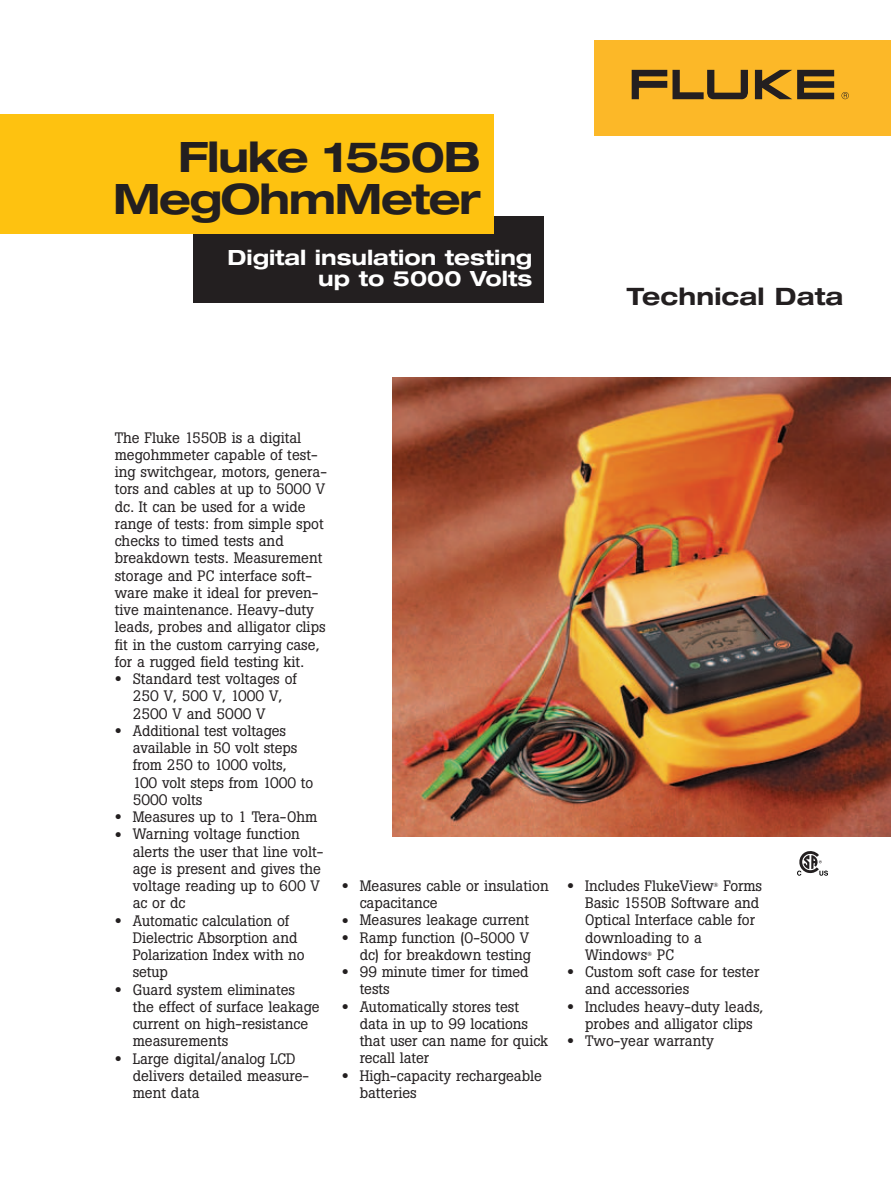
<style>
.page{position:relative;width:891px;height:1188px;background:#fff}
.page>*{position:absolute;margin:0;border:0;box-sizing:border-box;transform-origin:0 0}
.t1{font:700 expanded 42px/42px "Helvetica Neue";letter-spacing:-.035em;color:#231f20;text-align:right}
.t2{font:700 expanded 24px "Helvetica Neue";letter-spacing:.01em;color:#231f20}
.t3{font:700 expanded 21px/21px "Helvetica Neue";color:#fff;text-align:right}
.t4{font:15px/17.2px "Boton";color:#231f20}
.t5{font:6px "Boton";color:#231f20}
.s1{font-size:21px}
</style>
<div class="page">
<div style="left:193px;top:216px;width:351px;height:87px;background:#231f20"></div>
<div style="left:595px;top:41px;width:296px;height:95px;background:#fcb828"></div>
<svg style="left:632px;top:70px;width:35px;height:29px"></svg>
<svg style="left:755px;top:70px;width:79px;height:29px"></svg>
<svg style="left:673px;top:70px;width:75px;height:29px"></svg>
<svg style="left:842px;top:92px;width:7px;height:7px"></svg>
<img style="left:392px;top:378px;width:499px;height:459px">
<div style="left:0;top:115px;width:493px;height:119px;background:#fec210"></div>
<svg style="left:797px;top:851px;width:31px;height:25px"></svg>
<h1 class="t1" style="left:113px;top:140px;width:370px">Fluke 1550B<br>MegOhmMeter</h1>
<h3 class="t3" style="left:227px;top:249px;width:306px">Digital insulation testing up to 5000 Volts</h3>
<h2 class="t2" style="left:627px;top:288px;width:218px">Technical Data</h2>
<p class="t4" style="left:115px;top:430px;width:214px">The Fluke 1550B is a digital megohmmeter capable of test&shy;ing switchgear, motors, genera&shy;tors and cables at up to 5000 V dc. It can be used for a wide range of tests: from simple spot checks to timed tests and breakdown tests. Measurement storage and PC interface soft&shy;ware make it ideal for preven&shy;tive maintenance. Heavy-duty leads, probes and alligator clips fit in the custom carrying case, for a rugged field testing kit.</p>
<p class="t4" style="left:133px;top:672px;width:166px;text-indent:-18px"><span class="s1">•</span> Standard test voltages of<br>250 V, 500 V, 1000 V,<br>2500 V and 5000 V</p>
<p class="t4" style="left:133px;top:723px;width:182px;text-indent:-18px"><span class="s1">•</span> Additional test voltages available in 50 volt steps from 250 to 1000 volts,<br>100 volt steps from 1000 to<br>5000 volts</p>
<p class="t4" style="left:115px;top:810px;width:204px"><span class="s1">•</span> Measures up to 1 Tera-Ohm</p>
<p class="t4" style="left:133px;top:827px;width:192px;text-indent:-18px"><span class="s1">•</span> Warning voltage function alerts the user that line volt&shy;age is present and gives the voltage reading up to 600 V ac or dc</p>
<p class="t4" style="left:133px;top:913px;width:173px;text-indent:-18px"><span class="s1">•</span> Automatic calculation of<br>Dielectric Absorption and<br>Polarization Index with no setup</p>
<p class="t4" style="left:133px;top:982px;width:188px;text-indent:-18px"><span class="s1">•</span> Guard system eliminates the effect of surface leakage current on high-resistance measurements</p>
<p class="t4" style="left:133px;top:1051px;width:178px;text-indent:-18px"><span class="s1">•</span> Large digital/analog LCD delivers detailed measure&shy;ment data</p>
<p class="t4" style="left:360px;top:879px;width:191px;text-indent:-18px"><span class="s1">•</span> Measures cable or insulation capacitance</p>
<p class="t4" style="left:342px;top:913px;width:189px"><span class="s1">•</span> Measures leakage current</p>
<p class="t4" style="left:342px;top:930px;width:191px;text-align:right"><span class="s1">•</span> Ramp function (0-5000 V dc) for breakdown testing</p>
<p class="t4" style="left:360px;top:965px;width:171px;text-indent:-18px"><span class="s1">•</span> 99 minute timer for timed tests</p>
<p class="t4" style="left:360px;top:999px;width:190px;text-indent:-18px"><span class="s1">•</span> Automatically stores test data in up to 99 locations that user can name for quick recall later</p>
<p class="t4" style="left:360px;top:1068px;width:184px;text-indent:-18px"><span class="s1">•</span> High-capacity rechargeable batteries</p>
<p class="t4" style="left:567px;top:879px;width:148px"><span class="s1">•</span> Includes FlukeView</p>
<p class="t5" style="left:714px;top:883px;width:6px">®</p>
<p class="t4" style="left:585px;top:879px;width:179px;text-indent:138px">Forms<br>Basic 1550B Software and<br>Optical Interface cable for downloading to a<br>Windows</p>
<p class="t5" style="left:647px;top:952px;width:6px">®</p>
<p class="t4" style="left:657px;top:948px;width:19px">PC</p>
<p class="t4" style="left:585px;top:965px;width:176px;text-indent:-18px"><span class="s1">•</span> Custom soft case for tester and accessories</p>
<p class="t4" style="left:567px;top:999px;width:198px;text-align:center"><span class="s1">•</span> Includes heavy-duty leads, probes and alligator clips</p>
<p class="t4" style="left:567px;top:1034px;width:148px"><span class="s1">•</span> Two-year warranty</p>
</div>
